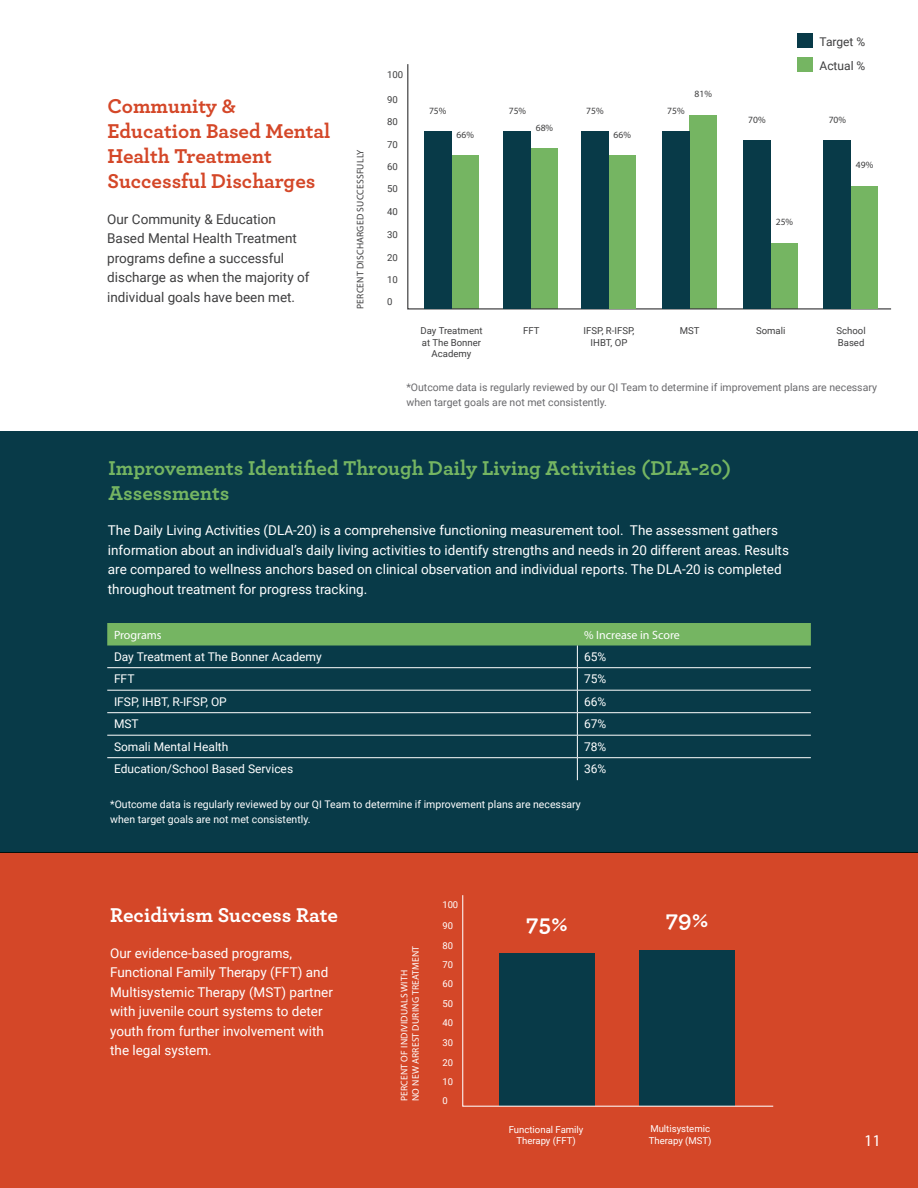
<style>
.page{position:relative;width:918px;height:1188px;background:#fff}
.page>*{position:absolute;margin:0;border:0;box-sizing:border-box;transform-origin:0 0}
.t1{font:700 24px "Archer";color:#fff}
.t2{font:700 21px/25.2px "Archer";color:#75b562}
.t3{font:700 21px/25.2px "Archer";color:#d44728}
.t4{font:700 21px "Archer";color:#fff}
.t5{font:16.5px "Myriad Pro";color:#fff}
.t6{font:13.5px/19.5px "Roboto";color:#fff}
.t7{font:13.5px/19.5px "Roboto";color:#3e3e3f}
.t8{font:12px "Roboto";color:#fff}
.t9{font:12px "Myriad Pro";color:#fff}
.t10{font:12px "Roboto";color:#3e3e3f}
.t11{font:10.5px/15px "Roboto";color:#69696c}
.t12{font:10.5px/15px "Roboto";color:#fff}
.t13{font:9.6px/11.6px "Roboto";color:#3e3e3f;text-align:center}
.t14{font:9.6px "Myriad Pro";letter-spacing:.02em;color:#3e3e3f}
.t15{font:9.6px/11.6px "Roboto";color:#fff;text-align:center}
.t16{font:9.6px/11.6px "Myriad Pro";letter-spacing:.02em;color:#fff}
.t17{font:9.45px "Roboto";color:#fff}
</style>
<div class="page">
<div style="left:0;top:852px;width:918px;height:336px;background:#d44728"></div>
<div style="left:0;top:431px;width:918px;height:421px;background:#083a48"></div>
<svg style="left:107px;top:623px;width:704px;height:157px"></svg>
<svg style="left:407px;top:63px;width:485px;height:247px"></svg>
<div style="left:797px;top:58px;width:15px;height:14px;background:#75b562"></div>
<div style="left:424px;top:131px;width:28px;height:178px;background:#083a48"></div>
<div style="left:504px;top:131px;width:27px;height:178px;background:#083a48"></div>
<div style="left:662px;top:131px;width:28px;height:178px;background:#083a48"></div>
<div style="left:743px;top:140px;width:28px;height:169px;background:#083a48"></div>
<div style="left:797px;top:33px;width:15px;height:14px;background:#083a48"></div>
<div style="left:609px;top:155px;width:27px;height:154px;background:#75b562"></div>
<div style="left:581px;top:131px;width:28px;height:178px;background:#083a48"></div>
<div style="left:851px;top:187px;width:27px;height:122px;background:#75b562"></div>
<div style="left:824px;top:140px;width:27px;height:169px;background:#083a48"></div>
<svg style="left:462px;top:895px;width:312px;height:212px"></svg>
<p class="t3" style="left:107px;top:92px;width:224px">Community &amp;<br>Education Based Mental<br>Health Treatment<br>Successful Discharges</p>
<p class="t7" style="left:107px;top:209px;width:204px">Our Community &amp; Education<br>Based Mental Health Treatment programs define a successful discharge as when the majority of individual goals have been met.</p>
<p class="t14" style="left:355px;top:309px;width:161px;rotate:-90deg">PERCENT DISCHARGED SUCCESSFULLY</p>
<p class="t13" style="left:387px;top:69px;width:18px">100</p>
<p class="t13" style="left:387px;top:93px;width:12px">90</p>
<p class="t13" style="left:387px;top:116px;width:12px">80</p>
<p class="t13" style="left:387px;top:138px;width:12px">70</p>
<p class="t13" style="left:387px;top:160px;width:12px">60</p>
<p class="t13" style="left:387px;top:183px;width:12px">50</p>
<p class="t13" style="left:387px;top:205px;width:12px">40</p>
<p class="t13" style="left:387px;top:229px;width:12px">30</p>
<p class="t13" style="left:387px;top:251px;width:12px">20</p>
<p class="t13" style="left:387px;top:274px;width:12px">10</p>
<p class="t13" style="left:387px;top:296px;width:7px">0</p>
<p class="t14" style="left:429px;top:105px;width:19px">75%</p>
<p class="t14" style="left:509px;top:105px;width:19px">75%</p>
<p class="t14" style="left:667px;top:105px;width:19px">75%</p>
<p class="t14" style="left:586px;top:105px;width:19px">75%</p>
<p class="t14" style="left:457px;top:129px;width:19px">66%</p>
<p class="t14" style="left:536px;top:122px;width:19px">68%</p>
<p class="t14" style="left:614px;top:129px;width:19px">66%</p>
<p class="t14" style="left:695px;top:88px;width:19px">81%</p>
<p class="t14" style="left:748px;top:114px;width:19px">70%</p>
<p class="t14" style="left:776px;top:216px;width:19px">25%</p>
<p class="t13" style="left:421px;top:325px;width:63px">Day Treatment</p>
<p class="t13" style="left:422px;top:336px;width:61px">at The Bonner<br>Academy</p>
<p class="t13" style="left:523px;top:325px;width:18px">FFT</p>
<p class="t13" style="left:680px;top:325px;width:21px">MST</p>
<p class="t13" style="left:756px;top:325px;width:31px">Somali</p>
<p class="t13" style="left:584px;top:325px;width:52px">IFSP, R-IFSP,<br>IHBT, OP</p>
<p class="t10" style="left:820px;top:33px;width:47px">Target %</p>
<p class="t10" style="left:820px;top:58px;width:47px">Actual %</p>
<p class="t14" style="left:829px;top:114px;width:19px">70%</p>
<p class="t14" style="left:856px;top:159px;width:19px">49%</p>
<p class="t13" style="left:837px;top:325px;width:31px;text-align:left">School<br>Based</p>
<p class="t11" style="left:406px;top:379px;width:472px">*Outcome data is regularly reviewed by our QI Team to determine if improvement plans are necessary when target goals are not met consistently.</p>
<p class="t2" style="left:109px;top:454px;width:624px">Improvements Identified Through Daily Living Activities (DLA-20)<br>Assessments</p>
<p class="t6" style="left:108px;top:520px;width:683px">The Daily Living Activities (DLA-20) is a comprehensive functioning measurement tool. The assessment gathers information about an individual’s daily living activities to identify strengths and needs in 20 different areas. Results are compared to wellness anchors based on clinical observation and individual reports. The DLA-20 is completed throughout treatment for progress tracking.</p>
<p class="t9" style="left:114px;top:627px;width:49px">Programs</p>
<p class="t9" style="left:584px;top:627px;width:97px">% Increase in Score</p>
<p class="t8" style="left:114px;top:648px;width:209px">Day Treatment at The Bonner Academy</p>
<p class="t8" style="left:584px;top:648px;width:24px">65%</p>
<p class="t8" style="left:114px;top:671px;width:22px">FFT</p>
<p class="t8" style="left:584px;top:671px;width:24px">75%</p>
<p class="t8" style="left:114px;top:693px;width:114px">IFSP, IHBT, R-IFSP, OP</p>
<p class="t8" style="left:584px;top:693px;width:24px">66%</p>
<p class="t8" style="left:114px;top:716px;width:26px">MST</p>
<p class="t8" style="left:584px;top:716px;width:24px">67%</p>
<p class="t8" style="left:114px;top:738px;width:116px">Somali Mental Health</p>
<p class="t8" style="left:584px;top:738px;width:24px">78%</p>
<p class="t8" style="left:114px;top:761px;width:181px">Education/School Based Services</p>
<p class="t8" style="left:584px;top:761px;width:24px">36%</p>
<p class="t12" style="left:110px;top:797px;width:472px">*Outcome data is regularly reviewed by our QI Team to determine if improvement plans are necessary when target goals are not met consistently.</p>
<p class="t4" style="left:110px;top:899px;width:229px">Recidivism Success Rate</p>
<p class="t6" style="left:110px;top:942px;width:224px">Our evidence-based programs,<br>Functional Family Therapy (FFT) and<br>Multisystemic Therapy (MST) partner with juvenile court systems to deter youth from further involvement with the legal system.</p>
<p class="t16" style="left:398px;top:1101px;width:157px;rotate:-90deg">PERCENT OF INDIVIDUALS WITH<br>NO NEW ARREST DURING TREATMENT</p>
<p class="t17" style="left:442px;top:898px;width:17px">100</p>
<p class="t17" style="left:442px;top:919px;width:12px">90</p>
<p class="t17" style="left:442px;top:939px;width:12px">80</p>
<p class="t17" style="left:442px;top:958px;width:12px">70</p>
<p class="t17" style="left:442px;top:977px;width:12px">60</p>
<p class="t17" style="left:442px;top:997px;width:12px">50</p>
<p class="t17" style="left:442px;top:1016px;width:12px">40</p>
<p class="t17" style="left:442px;top:1036px;width:12px">30</p>
<p class="t17" style="left:442px;top:1056px;width:12px">20</p>
<p class="t17" style="left:442px;top:1075px;width:12px">10</p>
<p class="t17" style="left:442px;top:1094px;width:7px">0</p>
<p class="t1" style="left:526px;top:904px;width:43px">75%</p>
<p class="t1" style="left:666px;top:900px;width:44px">79%</p>
<p class="t15" style="left:509px;top:1123px;width:76px">Functional Family<br>Therapy (FFT)</p>
<p class="t15" style="left:649px;top:1123px;width:64px;text-align:left">Multisystemic<br>Therapy (MST)</p>
<p class="t5" style="left:864px;top:1131px;width:18px">11</p>
</div>
